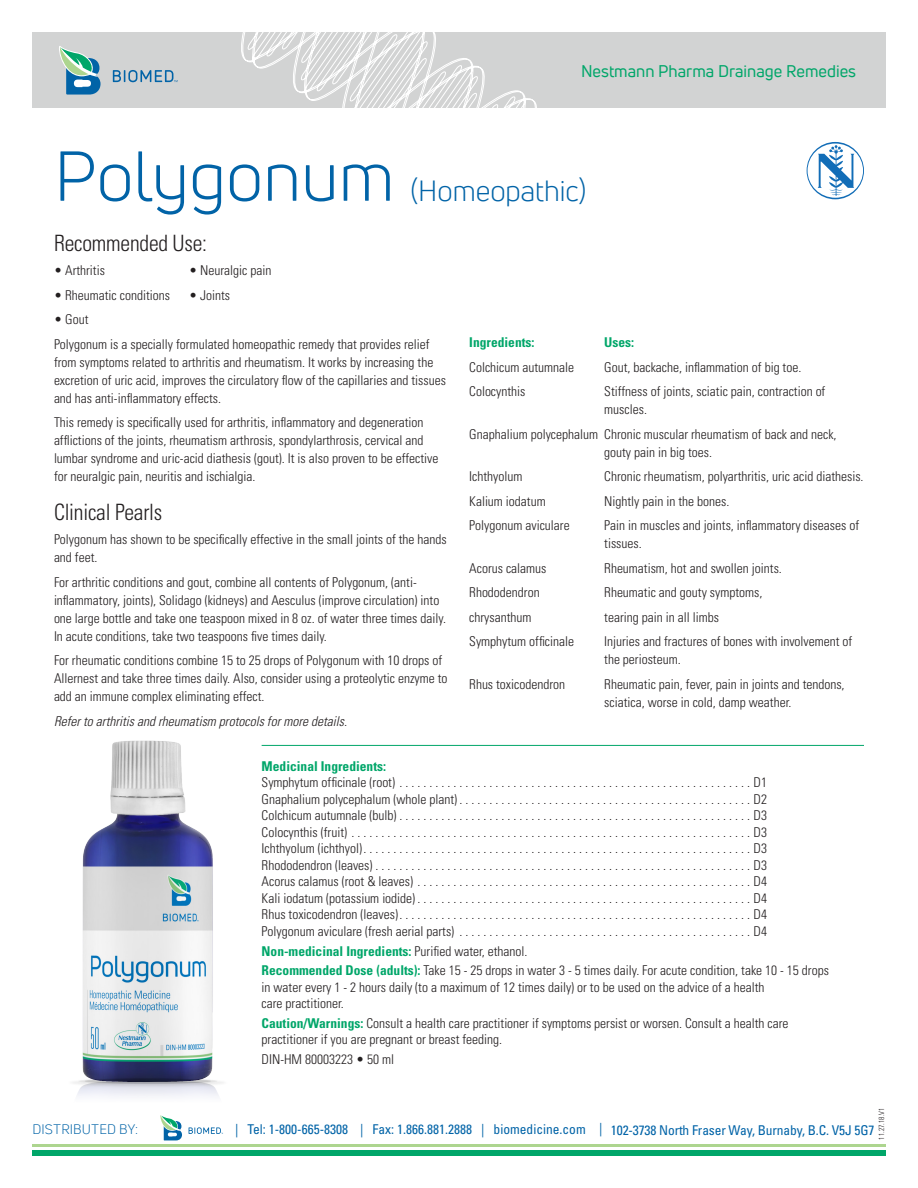
<style>
.page{position:relative;width:918px;height:1188px;background:#fff}
.page>*{position:absolute;margin:0;border:0;box-sizing:border-box;transform-origin:0 0}
.t1{font:69px "Uni Neue";color:#0163a7}
.t2{font:28.5px "Uni Neue";color:#0163a7}
.t3{font:300 condensed 22.5px "Univers";letter-spacing:-.01em;color:#231f20}
.t4{font:16.5px "Uni Neue";color:#00a669}
.t5{font:300 condensed 13.5px/18px "Univers";color:#231f20}
.t6{font:condensed 13.5px "Univers";color:#0163a7}
.t7{font:italic 300 condensed 13.5px "Univers";color:#231f20}
.t8{font:700 condensed 13.5px "Univers";color:#00a669}
.t9{font:13.5px "Uni Neue";letter-spacing:.015em;color:#0163a7}
.t10{font:300 condensed 7.5px "Univers";color:#231f20}
.s1{font-weight:700;color:#00a669}
</style>
<div class="page">
<div style="left:32px;top:32px;width:854px;height:76px;background:#d2d3d3"></div>
<svg style="left:241px;top:32px;width:296px;height:76px"></svg>
<svg style="left:59px;top:46px;width:42px;height:49px"></svg>
<svg style="left:113px;top:70px;width:65px;height:12px"></svg>
<svg style="left:160px;top:1115px;width:22px;height:25px"></svg>
<svg style="left:189px;top:1127px;width:34px;height:7px"></svg>
<div style="left:32px;top:1150px;width:854px;height:6px;background:#00a669"></div>
<hr style="left:32px;top:1144px;width:854px;height:3px;background:#add58f">
<img style="left:82px;top:740px;width:131px;height:335px">
<hr style="left:262px;top:745px;width:602px;height:1px;background:#00a669">
<svg style="left:807px;top:142px;width:57px;height:57px"></svg>
<img style="left:73px;top:1075px;width:150px;height:22px">
<p class="t4" style="left:581px;top:61px;width:277px">Nestmann Pharma Drainage Remedies</p>
<h1 class="t1" style="left:54px;top:135px;width:342px">Polygonum</h1>
<h2 class="t2" style="left:411px;top:173px;width:177px">(Homeopathic)</h2>
<h3 class="t3" style="left:54px;top:229px;width:155px">Recommended Use:</h3>
<p class="t5" style="left:54px;top:261px;width:52px">• Arthritis</p>
<p class="t5" style="left:189px;top:261px;width:84px">• Neuralgic pain</p>
<p class="t5" style="left:54px;top:286px;width:118px">• Rheumatic conditions</p>
<p class="t5" style="left:189px;top:286px;width:43px">• Joints</p>
<p class="t5" style="left:54px;top:307px;width:377px;line-height:24.5px">• Gout<br>Polygonum is a specially formulated homeopathic remedy that provides relief</p>
<p class="t5" style="left:54px;top:353px;width:394px">from symptoms related to arthritis and rheumatism. It works by increasing the excretion of uric acid, improves the circulatory flow of the capillaries and tissues and has anti-inflammatory effects.</p>
<p class="t5" style="left:54px;top:413px;width:386px">This remedy is specifically used for arthritis, inflammatory and degeneration afflictions of the joints, rheumatism arthrosis, spondylarthrosis, cervical and lumbar syndrome and uric-acid diathesis (gout). It is also proven to be effective for neuralgic pain, neuritis and ischialgia.</p>
<h3 class="t3" style="left:54px;top:498px;width:110px">Clinical Pearls</h3>
<p class="t5" style="left:54px;top:530px;width:394px">Polygonum has shown to be specifically effective in the small joints of the hands and feet.</p>
<p class="t5" style="left:54px;top:573px;width:392px">For arthritic conditions and gout, combine all contents of Polygonum, (anti&shy;inflammatory, joints), Solidago (kidneys) and Aesculus (improve circulation) into one large bottle and take one teaspoon mixed in 8 oz. of water three times daily.<br>In acute conditions, take two teaspoons five times daily.</p>
<p class="t5" style="left:54px;top:651px;width:395px">For rheumatic conditions combine 15 to 25 drops of Polygonum with 10 drops of<br>Allernest and take three times daily. Also, consider using a proteolytic enzyme to add an immune complex eliminating effect.</p>
<p class="t7" style="left:54px;top:713px;width:295px">Refer to arthritis and rheumatism protocols for more details.</p>
<p class="t8" style="left:469px;top:334px;width:67px">Ingredients:</p>
<p class="t8" style="left:604px;top:334px;width:31px">Uses:</p>
<p class="t5" style="left:469px;top:358px;width:106px">Colchicum autumnale</p>
<p class="t5" style="left:604px;top:358px;width:197px">Gout, backache, inflammation of big toe.</p>
<p class="t5" style="left:469px;top:382px;width:58px">Colocynthis</p>
<p class="t5" style="left:604px;top:382px;width:223px">Stiffness of joints, sciatic pain, contraction of muscles.</p>
<p class="t5" style="left:604px;top:425px;width:234px;text-indent:-135px">Gnaphalium polycephalum Chronic muscular rheumatism of back and neck, gouty pain in big toes.</p>
<p class="t5" style="left:469px;top:467px;width:55px">Ichthyolum</p>
<p class="t5" style="left:604px;top:467px;width:259px">Chronic rheumatism, polyarthritis, uric acid diathesis.</p>
<p class="t5" style="left:469px;top:492px;width:78px">Kalium iodatum</p>
<p class="t5" style="left:604px;top:492px;width:125px">Nightly pain in the bones.</p>
<p class="t5" style="left:469px;top:516px;width:102px">Polygonum aviculare</p>
<p class="t5" style="left:604px;top:516px;width:256px">Pain in muscles and joints, inflammatory diseases of tissues.</p>
<p class="t5" style="left:469px;top:559px;width:79px">Acorus calamus</p>
<p class="t5" style="left:604px;top:559px;width:177px">Rheumatism, hot and swollen joints.</p>
<p class="t5" style="left:469px;top:583px;width:72px">Rhododendron</p>
<p class="t5" style="left:604px;top:583px;width:160px">Rheumatic and gouty symptoms,</p>
<p class="t5" style="left:469px;top:608px;width:64px">chrysanthum</p>
<p class="t5" style="left:604px;top:608px;width:116px">tearing pain in all limbs</p>
<p class="t5" style="left:469px;top:632px;width:106px">Symphytum officinale</p>
<p class="t5" style="left:604px;top:632px;width:250px">Injuries and fractures of bones with involvement of the periosteum.</p>
<p class="t5" style="left:469px;top:675px;width:97px">Rhus toxicodendron</p>
<p class="t5" style="left:604px;top:675px;width:242px">Rheumatic pain, fever, pain in joints and tendons, sciatica, worse in cold, damp weather.</p>
<p class="t8" style="left:262px;top:758px;width:126px">Medicinal Ingredients:</p>
<p class="t5" style="left:262px;top:774px;width:507px;line-height:16.5px;text-align:justify">Symphytum officinale (root) . . . . . . . . . . . . . . . . . . . . . . . . . . . . . . . . . . . . . . . . . . . . . . . . . . . . . . . . . . . D1<br>Gnaphalium polycephalum (whole plant) . . . . . . . . . . . . . . . . . . . . . . . . . . . . . . . . . . . . . . . . . . . . . . . . . D2<br>Colchicum autumnale (bulb) . . . . . . . . . . . . . . . . . . . . . . . . . . . . . . . . . . . . . . . . . . . . . . . . . . . . . . . . . . . D3<br>Colocynthis (fruit) . . . . . . . . . . . . . . . . . . . . . . . . . . . . . . . . . . . . . . . . . . . . . . . . . . . . . . . . . . . . . . . . . . . D3<br>Ichthyolum (ichthyol) . . . . . . . . . . . . . . . . . . . . . . . . . . . . . . . . . . . . . . . . . . . . . . . . . . . . . . . . . . . . . . . . . D3<br>Rhododendron (leaves) . . . . . . . . . . . . . . . . . . . . . . . . . . . . . . . . . . . . . . . . . . . . . . . . . . . . . . . . . . . . . . . D3<br>Acorus calamus (root &amp; leaves) . . . . . . . . . . . . . . . . . . . . . . . . . . . . . . . . . . . . . . . . . . . . . . . . . . . . . . . . D4<br>Kali iodatum (potassium iodide) . . . . . . . . . . . . . . . . . . . . . . . . . . . . . . . . . . . . . . . . . . . . . . . . . . . . . . . . D4<br>Rhus toxicodendron (leaves) . . . . . . . . . . . . . . . . . . . . . . . . . . . . . . . . . . . . . . . . . . . . . . . . . . . . . . . . . . . D4<br>Polygonum aviculare (fresh aerial parts) . . . . . . . . . . . . . . . . . . . . . . . . . . . . . . . . . . . . . . . . . . . . . . . . . D4</p>
<p class="t5" style="left:262px;top:941px;width:569px;line-height:19.8px"><span class="s1">Non-medicinal Ingredients:</span> Purified water, ethanol.<br><span class="s1">Recommended Dose (adults):</span> Take 15 - 25 drops in water 3 - 5 times daily. For acute condition, take 10 - 15 drops</p>
<p class="t5" style="left:262px;top:979px;width:504px;line-height:16.5px">in water every 1 - 2 hours daily (to a maximum of 12 times daily) or to be used on the advice of a health care practitioner.</p>
<p class="t5" style="left:262px;top:1015px;width:528px;line-height:16.5px"><span class="s1">Caution/Warnings:</span> Consult a health care practitioner if symptoms persist or worsen. Consult a health care practitioner if you are pregnant or breast feeding.</p>
<p class="t5" style="left:262px;top:1050px;width:134px">DIN-HM 80003223 • 50 ml</p>
<p class="t9" style="left:32px;top:1121px;width:107px">DISTRIBUTED BY:</p>
<p class="t6" style="left:235px;top:1121px;width:352px">| Tel: 1-800-665-8308 | Fax: 1.866.881.2888 | biomedicine.com</p>
<p class="t10" style="left:877px;top:1140px;width:34px;rotate:-90deg">11.27.18.V1</p>
<p class="t6" style="left:599px;top:1121px;width:277px">| 102-3738 North Fraser Way, Burnaby, B.C. V5J 5G7</p>
</div>
